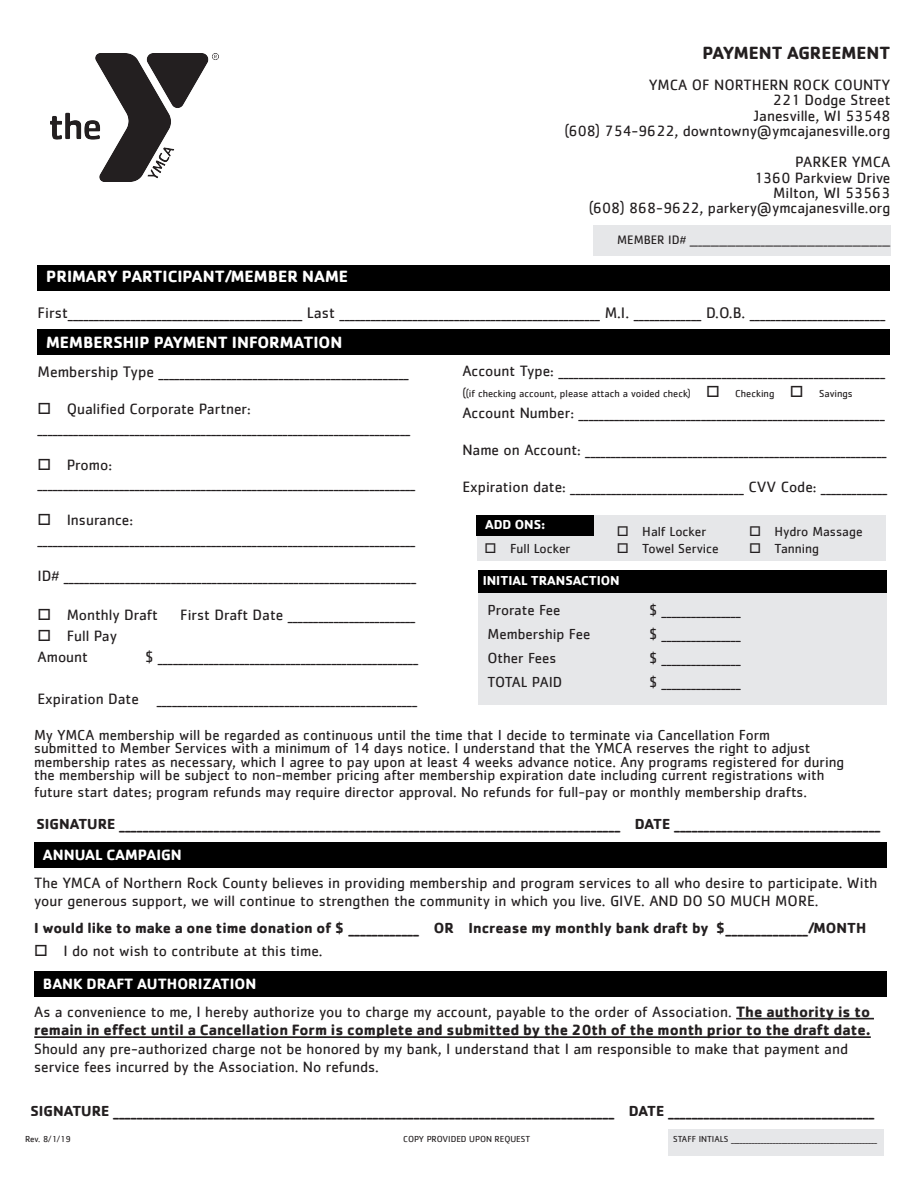
<style>
.page{position:relative;width:918px;height:1188px;background:#fff}
.page>*{position:absolute;margin:0;border:0;box-sizing:border-box;transform-origin:0 0}
.t1{font:700 18.3px "Cachet";color:#231f20}
.t2{font:700 16.8px "Cachet";color:#fff}
.t3{font:15.75px "Cachet";color:#231f20}
.t4{font:15.45px/18.5px "Cachet";color:#231f20}
.t5{font:700 15.45px "Cachet";color:#fff}
.t6{font:15px/13.5px "Cachet";color:#231f20}
.t7{font:700 15px "Cachet";color:#231f20}
.t8{font:15px "Cachet";letter-spacing:-.025em;color:#231f20}
.t9{font:13.5px "Cachet";color:#231f20}
.t10{font:700 13.35px "Cachet";color:#fff}
.t11{font:12.6px "Cachet";color:#231f20}
.t12{font:10.5px "Cachet";color:#231f20}
.t13{font:9px "Cachet";color:#231f20}
.s1{font-size:12px}
.s2{font-weight:700}
</style>
<div class="page">
<div style="left:668px;top:1129px;width:216px;height:27px;background:#e6e7e9"></div>
<div style="left:593px;top:226px;width:297px;height:30px;background:#e6e7e9"></div>
<div style="left:38px;top:265px;width:852px;height:26px;background:#000"></div>
<div style="left:38px;top:329px;width:852px;height:26px;background:#000"></div>
<div style="left:34px;top:843px;width:853px;height:25px;background:#000"></div>
<div style="left:34px;top:972px;width:853px;height:25px;background:#000"></div>
<hr style="left:736px;top:1018px;width:138px;height:1px;background:#231f20">
<hr style="left:34px;top:1036px;width:837px;height:2px;background:#231f20">
<img style="left:50px;top:53px;width:169px;height:129px">
<div style="left:477px;top:515px;width:409px;height:46px;background:#e6e7e9"></div>
<div style="left:477px;top:515px;width:117px;height:20px;background:#000"></div>
<div style="left:478px;top:571px;width:409px;height:134px;background:#e6e7e9"></div>
<div style="left:478px;top:571px;width:409px;height:22px;background:#000"></div>
<p class="t2" style="left:46px;top:266px;width:303px">PRIMARY PARTICIPANT/MEMBER NAME</p>
<p class="t1" style="left:702px;top:41px;width:190px">PAYMENT AGREEMENT</p>
<p class="t4" style="left:649px;top:75px;width:243px">YMCA OF NORTHERN ROCK COUNTY</p>
<p class="t4" style="left:773px;top:91px;width:119px">221 Dodge Street</p>
<p class="t4" style="left:754px;top:106px;width:138px">Janesville, WI 53548</p>
<p class="t4" style="left:564px;top:122px;width:328px">(608) 754-9622, downtowny@ymcajanesville.org</p>
<p class="t4" style="left:754px;top:154px;width:138px;line-height:15.5px;text-align:right">PARKER YMCA<br>1360 Parkview Drive</p>
<p class="t4" style="left:773px;top:183px;width:119px">Milton, WI 53563</p>
<p class="t4" style="left:589px;top:199px;width:303px">(608) 868-9622, parkery@ymcajanesville.org</p>
<p class="t11" style="left:617px;top:233px;width:275px">MEMBER ID# ________________________________________________</p>
<p class="t3" style="left:38px;top:303px;width:849px">First_____________________________________________ Last __________________________________________________ M.I. _____________ D.O.B. __________________________</p>
<p class="t2" style="left:46px;top:331px;width:298px">MEMBERSHIP PAYMENT INFORMATION</p>
<p class="t3" style="left:38px;top:362px;width:373px">Membership Type ________________________________________________</p>
<p class="t4" style="left:38px;top:399px;width:215px">□ Qualified Corporate Partner:</p>
<p class="t4" style="left:38px;top:418px;width:374px">_________________________________________________________________________</p>
<p class="t4" style="left:38px;top:455px;width:76px">□ Promo:</p>
<p class="t4" style="left:38px;top:473px;width:379px">__________________________________________________________________________</p>
<p class="t4" style="left:38px;top:510px;width:97px">□ Insurance:</p>
<p class="t4" style="left:38px;top:529px;width:379px">__________________________________________________________________________</p>
<p class="t4" style="left:38px;top:566px;width:380px">ID# _____________________________________________________________________</p>
<p class="t4" style="left:38px;top:606px;width:122px">□ Monthly Draft</p>
<p class="t4" style="left:180px;top:606px;width:237px">First Draft Date _________________________</p>
<p class="t4" style="left:38px;top:627px;width:81px">□ Full Pay</p>
<p class="t4" style="left:38px;top:648px;width:52px">Amount</p>
<p class="t4" style="left:145px;top:648px;width:274px">$ ___________________________________________________</p>
<p class="t4" style="left:38px;top:690px;width:381px">Expiration Date ___________________________________________________</p>
<p class="t4" style="left:462px;top:362px;width:424px">Account Type: ________________________________________________________________</p>
<p class="t12" style="left:462px;top:388px;width:392px"><span class="s1">(</span>(if checking account, please attach a voided check) □ Checking □ Savings</p>
<p class="t4" style="left:462px;top:404px;width:424px">Account Number: ____________________________________________________________</p>
<p class="t4" style="left:462px;top:441px;width:426px">Name on Account: ___________________________________________________________</p>
<p class="t4" style="left:462px;top:478px;width:426px">Expiration date: __________________________________ CVV Code: _____________</p>
<p class="t10" style="left:485px;top:516px;width:62px">ADD ONS:</p>
<p class="t9" style="left:484px;top:540px;width:88px">□ Full Locker</p>
<p class="t9" style="left:617px;top:524px;width:91px">□ Half Locker</p>
<p class="t9" style="left:617px;top:540px;width:104px">□ Towel Service</p>
<p class="t10" style="left:483px;top:572px;width:139px">INITIAL TRANSACTION</p>
<p class="t6" style="left:488px;top:603px;width:74px">Prorate Fee</p>
<p class="t6" style="left:650px;top:603px;width:93px">$ ________________</p>
<p class="t6" style="left:488px;top:627px;width:104px">Membership Fee</p>
<p class="t6" style="left:650px;top:627px;width:93px">$ ________________</p>
<p class="t6" style="left:488px;top:651px;width:70px">Other Fees</p>
<p class="t6" style="left:650px;top:651px;width:93px">$ ________________</p>
<p class="t8" style="left:488px;top:673px;width:76px">TOTAL PAID</p>
<p class="t6" style="left:650px;top:675px;width:93px">$ ________________</p>
<p class="t9" style="left:749px;top:524px;width:115px">□ Hydro Massage</p>
<p class="t9" style="left:749px;top:540px;width:72px">□ Tanning</p>
<p class="t6" style="left:34px;top:728px;width:812px">My YMCA membership will be regarded as continuous until the time that I decide to terminate via Cancellation Form<br>submitted to Member Services with a minimum of 14 days notice. I understand that the YMCA reserves the right to adjust membership rates as necessary, which I agree to pay upon at least 4 weeks advance notice. Any programs registered for during the membership will be subject to non-member pricing after membership expiration date including current registrations with</p>
<p class="t6" style="left:34px;top:785px;width:774px">future start dates; program refunds may require director approval. No refunds for full-pay or monthly membership drafts.</p>
<p class="t7" style="left:37px;top:814px;width:845px">SIGNATURE _____________________________________________________________________________________ DATE ___________________________________</p>
<p class="t5" style="left:43px;top:845px;width:141px">ANNUAL CAMPAIGN</p>
<p class="t4" style="left:34px;top:873px;width:845px">The YMCA of Northern Rock County believes in providing membership and program services to all who desire to participate. With your generous support, we will continue to strengthen the community in which you live. GIVE. AND DO SO MUCH MORE.</p>
<p class="t7" style="left:34px;top:918px;width:834px">I would like to make a one time donation of $ ____________ OR Increase my monthly bank draft by $______________/MONTH</p>
<p class="t4" style="left:34px;top:941px;width:290px">□ I do not wish to contribute at this time.</p>
<p class="t5" style="left:43px;top:974px;width:215px">BANK DRAFT AUTHORIZATION</p>
<p class="t4" style="left:34px;top:1002px;width:838px">As a convenience to me, I hereby authorize you to charge my account, payable to the order of Association. <span class="s2">The authority is to remain in effect until a Cancellation Form is complete and submitted by the 20th of the month prior to the draft date.<br></span>Should any pre-authorized charge not be honored by my bank, I understand that I am responsible to make that payment and service fees incurred by the Association. No refunds.</p>
<p class="t7" style="left:31px;top:1101px;width:845px">SIGNATURE _____________________________________________________________________________________ DATE ___________________________________</p>
<p class="t13" style="left:25px;top:1134px;width:47px">Rev. 8/1/19</p>
<p class="t13" style="left:403px;top:1134px;width:129px">COPY PROVIDED UPON REQUEST</p>
<p class="t13" style="left:673px;top:1134px;width:205px">STAFF INTIALS _________________________________________________</p>
</div>
